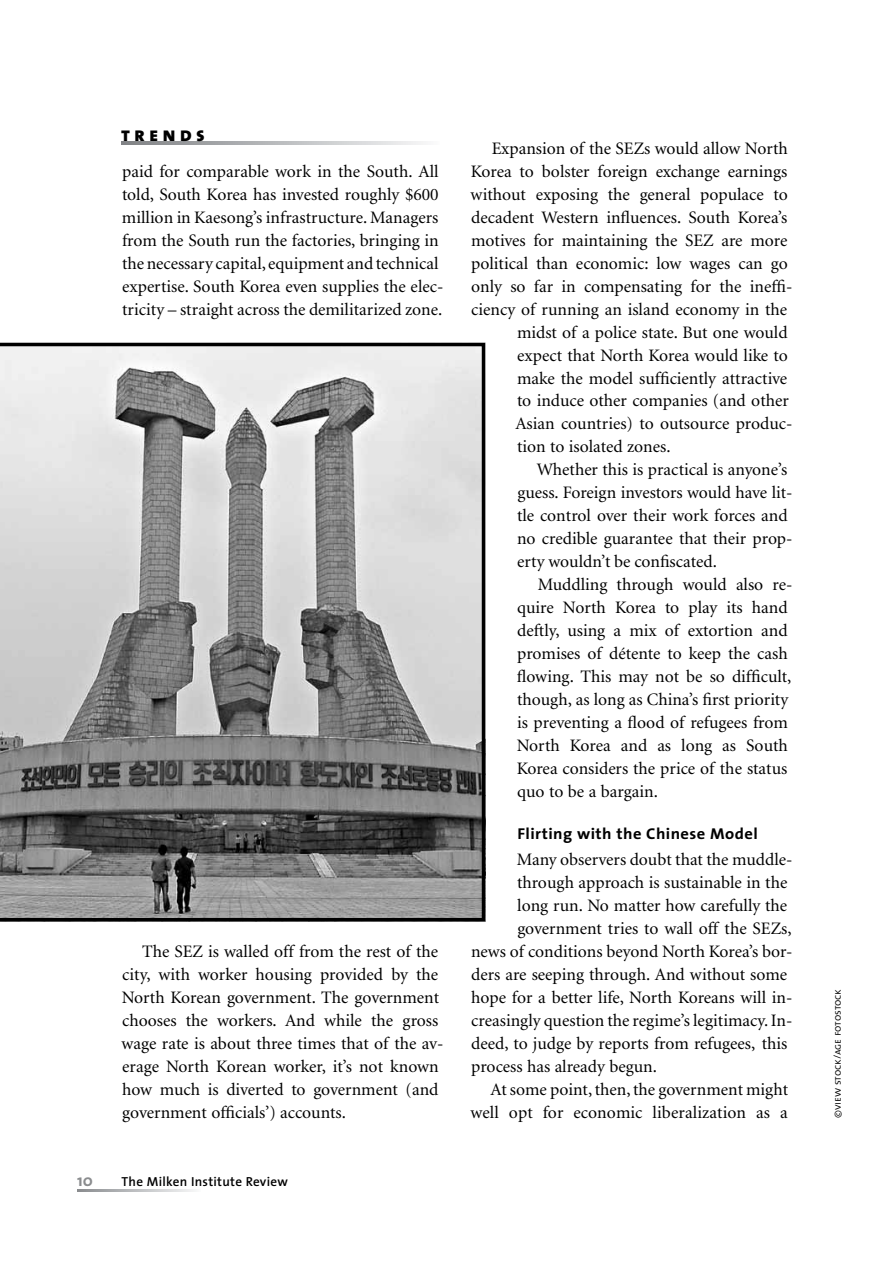
<style>
.page{position:relative;width:883px;height:1261px;background:#fff}
.page>*{position:absolute;margin:0;border:0;box-sizing:border-box;transform-origin:0 0}
.t1{font:20.12px "The Sans Extra Bold Caps";letter-spacing:.2em;color:#000}
.t2{font:17.5px/22.9px "Minion";color:#000}
.t3{font:700 16.62px "The Sans";color:#8a8c8e}
.t4{font:700 15.75px "The Sans";letter-spacing:.025em;color:#000;scale:1.05 1}
.t5{font:600 13.12px "The Sans";letter-spacing:.02em;color:#000}
.t6{font:10.5px "The Sans Semi Light Caps";color:#000}
</style>
<div class="page">
<svg style="left:77px;top:1189px;width:118px;height:2px"></svg>
<svg style="left:122px;top:141px;width:301px;height:3px"></svg>
<svg style="left:0;top:342px;width:485px;height:579px;background:#a3a3a3"></svg>
<p class="t1" style="left:121px;top:118px;width:85px">trends</p>
<p class="t2" style="left:122px;top:160px;width:323px">paid for comparable work in the South. All told, South Korea has invested roughly $600 million in Kaesong’s infrastructure. Managers from the South run the factories, bringing in the necessary capital, equipment and technical expertise. South Korea even supplies the elec&shy;tricity – straight across the demilitarized zone.</p>
<p class="t2" style="left:121px;top:940px;width:323px;text-indent:20px">The SEZ is walled off from the rest of the city, with worker housing provided by the North Korean government. The government chooses the workers. And while the gross wage rate is about three times that of the av&shy;erage North Korean worker, it’s not known how much is diverted to government (and government officials’) accounts.</p>
<p class="t3" style="left:77px;top:1166px;width:17px">10</p>
<p class="t5" style="left:122px;top:1170px;width:168px">The Milken Institute Review</p>
<p class="t2" style="left:491px;top:138px;width:297px">Expansion of the SEZs would allow North</p>
<p class="t2" style="left:470px;top:160px;width:318px">Korea to bolster foreign exchange earnings</p>
<p class="t2" style="left:470px;top:183px;width:318px">without exposing the general populace to</p>
<p class="t2" style="left:471px;top:206px;width:317px">decadent Western influences. South Korea’s</p>
<p class="t2" style="left:471px;top:229px;width:317px">motives for maintaining the SEZ are more</p>
<p class="t2" style="left:471px;top:252px;width:318px">political than economic: low wages can go</p>
<p class="t2" style="left:471px;top:275px;width:322px">only so far in compensating for the ineffi-</p>
<p class="t2" style="left:471px;top:298px;width:317px">ciency of running an island economy in the</p>
<p class="t2" style="left:516px;top:321px;width:272px">midst of a police state. But one would</p>
<p class="t2" style="left:517px;top:344px;width:272px">expect that North Korea would like to</p>
<p class="t2" style="left:516px;top:367px;width:272px">make the model sufficiently attractive</p>
<p class="t2" style="left:516px;top:390px;width:273px">to induce other companies (and other</p>
<p class="t2" style="left:515px;top:413px;width:278px">Asian countries) to outsource produc-</p>
<p class="t2" style="left:516px;top:436px;width:155px">tion to isolated zones.</p>
<p class="t2" style="left:536px;top:459px;width:252px">Whether this is practical is anyone’s</p>
<p class="t2" style="left:517px;top:481px;width:276px">guess. Foreign investors would have lit-</p>
<p class="t2" style="left:516px;top:504px;width:272px">tle control over their work forces and</p>
<p class="t2" style="left:516px;top:527px;width:277px">no credible guarantee that their prop-</p>
<p class="t2" style="left:517px;top:550px;width:201px">erty wouldn’t be confiscated.</p>
<p class="t2" style="left:537px;top:573px;width:256px">Muddling through would also re-</p>
<p class="t2" style="left:517px;top:596px;width:272px">quire North Korea to play its hand</p>
<p class="t2" style="left:517px;top:619px;width:272px">deftly, using a mix of extortion and</p>
<p class="t2" style="left:517px;top:642px;width:272px">promises of détente to keep the cash</p>
<p class="t2" style="left:516px;top:665px;width:276px">flowing. This may not be so difficult,</p>
<p class="t2" style="left:516px;top:688px;width:273px">though, as long as China’s first priority</p>
<p class="t2" style="left:517px;top:711px;width:272px">is preventing a flood of refugees from</p>
<p class="t2" style="left:516px;top:734px;width:272px">North Korea and as long as South</p>
<p class="t2" style="left:516px;top:757px;width:272px">Korea considers the price of the status</p>
<p class="t2" style="left:517px;top:779px;width:142px">quo to be a bargain.</p>
<p class="t4" style="left:517px;top:819px;width:230px">Flirting with the Chinese Model</p>
<p class="t2" style="left:516px;top:848px;width:277px">Many observers doubt that the muddle-</p>
<p class="t2" style="left:516px;top:871px;width:272px">through approach is sustainable in the</p>
<p class="t2" style="left:517px;top:894px;width:271px">long run. No matter how carefully the</p>
<p class="t2" style="left:517px;top:917px;width:275px">government tries to wall off the SEZs,</p>
<p class="t2" style="left:471px;top:940px;width:323px">news of conditions beyond North Korea’s bor-</p>
<p class="t2" style="left:471px;top:963px;width:317px">ders are seeping through. And without some</p>
<p class="t2" style="left:471px;top:986px;width:322px">hope for a better life, North Koreans will in-</p>
<p class="t2" style="left:471px;top:1009px;width:322px">creasingly question the regime’s legitimacy. In-</p>
<p class="t2" style="left:471px;top:1032px;width:317px">deed, to judge by reports from refugees, this</p>
<p class="t2" style="left:471px;top:1055px;width:187px">process has already begun.</p>
<p class="t2" style="left:490px;top:1077px;width:299px">At some point, then, the government might</p>
<p class="t2" style="left:470px;top:1100px;width:318px">well opt for economic liberalization as a</p>
<p class="t6" style="left:828px;top:1117px;width:130px;rotate:-90deg">©view stock/age fotostock</p>
</div>
